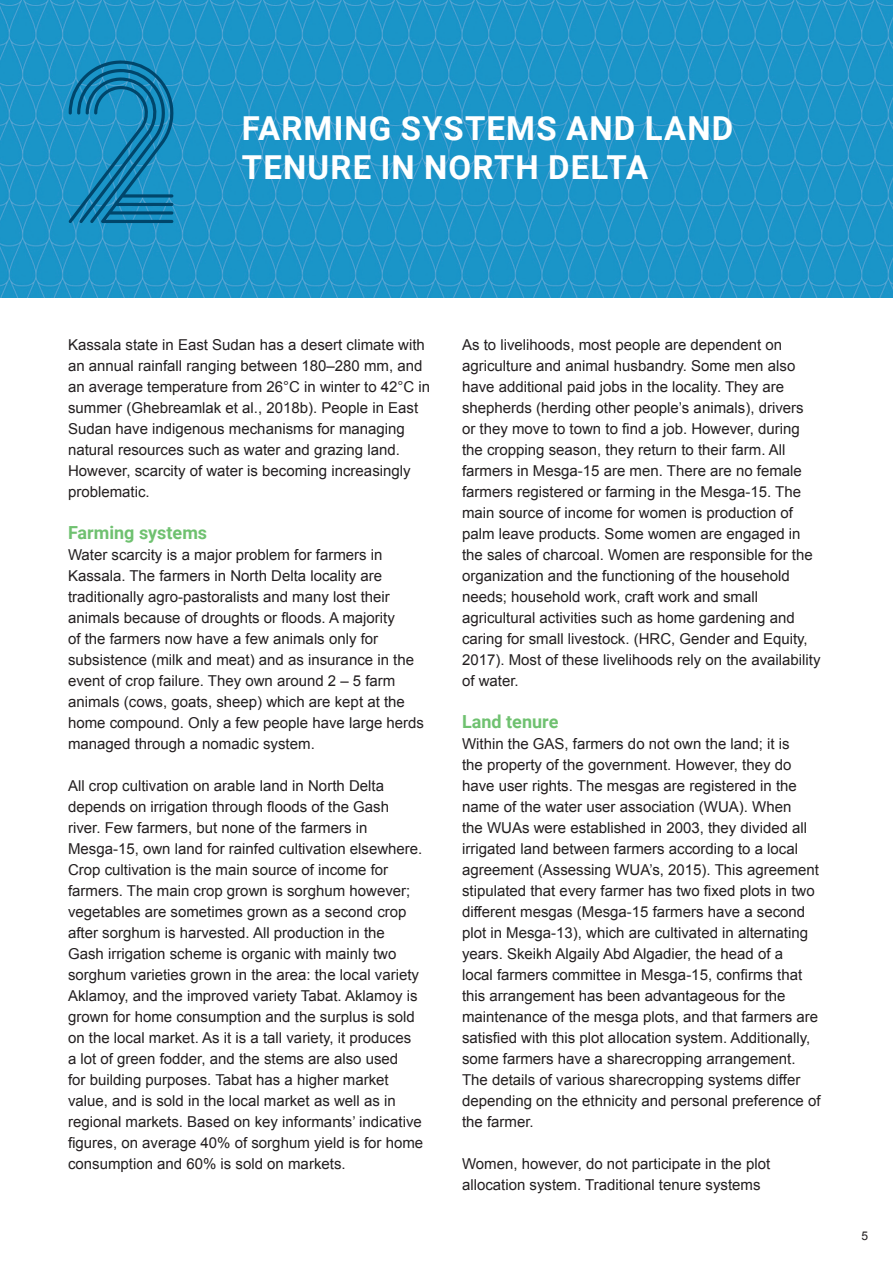
<style>
.page{position:relative;width:893px;height:1263px;background:#fff}
.page>*{position:absolute;margin:0;border:0;box-sizing:border-box;transform-origin:0 0}
.t1{font:700 33px/39.6px "Roboto";letter-spacing:.035em;color:#fff}
.t2{font:700 18px "Roboto";color:#6fc170}
.t3{font:15px/21px "Arial";color:#231f20}
.t4{font:12px "Arial";color:#231f20}
</style>
<div class="page">
<img style="left:0;top:0;width:893px;height:297px">
<svg style="left:68px;top:60px;width:107px;height:163px;background:#1783b3"></svg>
<h1 class="t1" style="left:242px;top:107px;width:493px">FARMING SYSTEMS AND LAND<br>TENURE IN NORTH DELTA</h1>
<p class="t3" style="left:68px;top:334px;width:364px">Kassala state in East Sudan has a desert climate with an annual rainfall ranging between 180–280 mm, and an average temperature from 26°C in winter to 42°C in summer (Ghebreamlak et al., 2018b). People in East Sudan have indigenous mechanisms for managing natural resources such as water and grazing land.<br>However, scarcity of water is becoming increasingly problematic.</p>
<p class="t2" style="left:68px;top:519px;width:141px">Farming systems</p>
<p class="t3" style="left:68px;top:544px;width:358px">Water scarcity is a major problem for farmers in Kassala. The farmers in North Delta locality are traditionally agro-pastoralists and many lost their animals because of droughts or floods. A majority<br>of the farmers now have a few animals only for subsistence (milk and meat) and as insurance in the event of crop failure. They own around 2 – 5 farm animals (cows, goats, sheep) which are kept at the home compound. Only a few people have large herds managed through a nomadic system.</p>
<p class="t3" style="left:68px;top:775px;width:357px">All crop cultivation on arable land in North Delta depends on irrigation through floods of the Gash river. Few farmers, but none of the farmers in Mesga-15, own land for rainfed cultivation elsewhere.<br>Crop cultivation is the main source of income for farmers. The main crop grown is sorghum however; vegetables are sometimes grown as a second crop after sorghum is harvested. All production in the Gash irrigation scheme is organic with mainly two sorghum varieties grown in the area: the local variety Aklamoy, and the improved variety Tabat. Aklamoy is grown for home consumption and the surplus is sold on the local market. As it is a tall variety, it produces a lot of green fodder, and the stems are also used<br>for building purposes. Tabat has a higher market value, and is sold in the local market as well as in regional markets. Based on key informants’ indicative figures, on average 40% of sorghum yield is for home consumption and 60% is sold on markets.</p>
<p class="t3" style="left:462px;top:334px;width:360px">As to livelihoods, most people are dependent on agriculture and animal husbandry. Some men also have additional paid jobs in the locality. They are shepherds (herding other people’s animals), drivers or they move to town to find a job. However, during the cropping season, they return to their farm. All farmers in Mesga-15 are men. There are no female farmers registered or farming in the Mesga-15. The main source of income for women is production of palm leave products. Some women are engaged in the sales of charcoal. Women are responsible for the organization and the functioning of the household needs; household work, craft work and small agricultural activities such as home gardening and caring for small livestock. (HRC, Gender and Equity, 2017). Most of these livelihoods rely on the availability of water.</p>
<p class="t2" style="left:462px;top:708px;width:98px">Land tenure</p>
<p class="t3" style="left:462px;top:733px;width:360px">Within the GAS, farmers do not own the land; it is<br>the property of the government. However, they do have user rights. The mesgas are registered in the name of the water user association (WUA). When<br>the WUAs were established in 2003, they divided all irrigated land between farmers according to a local agreement (Assessing WUA’s, 2015). This agreement stipulated that every farmer has two fixed plots in two different mesgas (Mesga-15 farmers have a second plot in Mesga-13), which are cultivated in alternating years. Skeikh Algaily Abd Algadier, the head of a<br>local farmers committee in Mesga-15, confirms that this arrangement has been advantageous for the maintenance of the mesga plots, and that farmers are satisfied with this plot allocation system. Additionally, some farmers have a sharecropping arrangement.<br>The details of various sharecropping systems differ depending on the ethnicity and personal preference of the farmer.</p>
<p class="t3" style="left:462px;top:1153px;width:310px">Women, however, do not participate in the plot allocation system. Traditional tenure systems</p>
<p class="t4" style="left:861px;top:1228px;width:8px">5</p>
</div>
